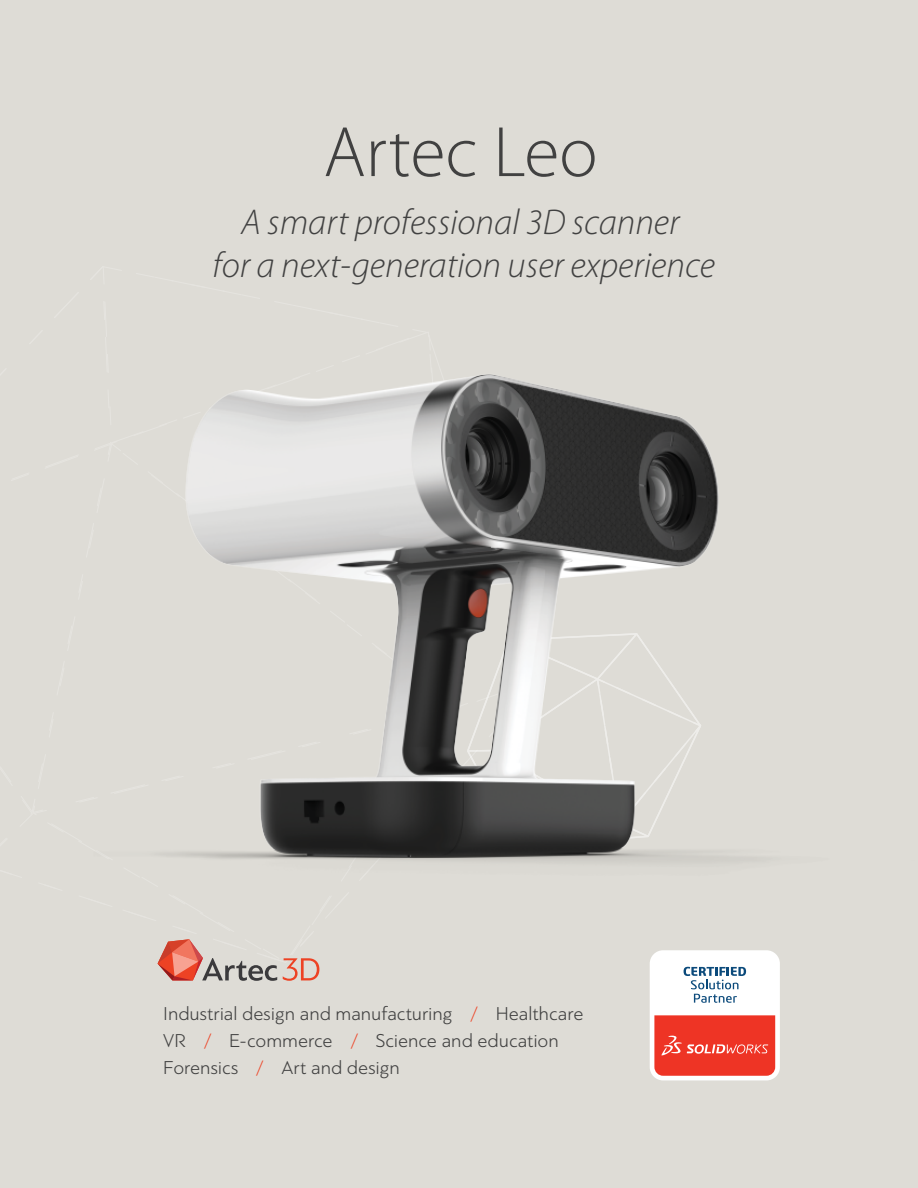
<style>
.page{position:relative;width:918px;height:1188px;background:#fff}
.page>*{position:absolute;margin:0;border:0;box-sizing:border-box;transform-origin:0 0}
.t1{font:300 72px "Myriad Pro";color:#414141}
.t2{font:italic 300 36px/43.2px "Myriad Pro";color:#414141;text-align:center}
.t3{font:300 19.5px/27px "PF Bague Sans Pro";color:#414141}
.s1{color:#ed4224}
</style>
<div class="page">
<hr style="left:0;top:0;width:2px;height:1188px;background:#dedcd6">
<div style="left:2px;top:0;width:916px;height:1188px;background:#dedcd6"></div>
<img style="left:319px;top:374px;width:438px;height:489px">
<svg style="left:157px;top:390px;width:162px;height:591px"></svg>
<div style="left:650px;top:950px;width:130px;height:130px;background:#fff;border-radius:13px"></div>
<svg style="left:654px;top:1015px;width:121px;height:61px;background:#ef4133"></svg>
<svg style="left:684px;top:967px;width:62px;height:36px"></svg>
<h1 class="t1" style="left:323px;top:109px;width:276px">Artec Leo</h1>
<h2 class="t2" style="left:213px;top:200px;width:504px">A smart professional 3D scanner<br>for a next-generation user experience</h2>
<p class="t3" style="left:163px;top:1000px;width:422px">Industrial design and manufacturing <span class="s1">/</span> Healthcare<br>VR <span class="s1">/</span> E-commerce <span class="s1">/</span> Science and education<br>Forensics <span class="s1">/</span> Art and design</p>
</div>
